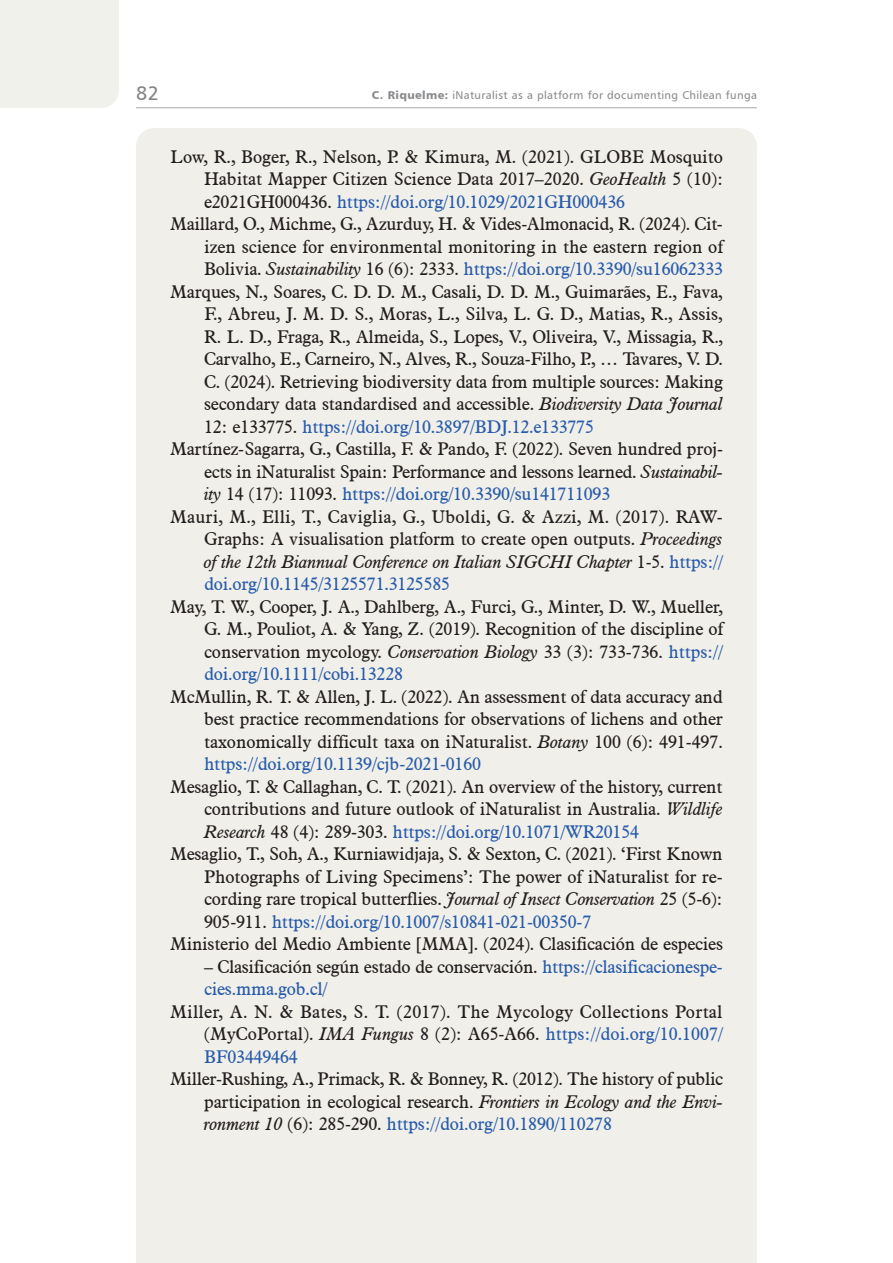
<style>
.page{position:relative;width:893px;height:1263px;background:#fff}
.page>*{position:absolute;margin:0;border:0;box-sizing:border-box;transform-origin:0 0}
.t1{font:19.5px "Humanist 777 BT Roman B";color:#808285}
.t2{font:18px/22.5px "Aldine 721 BT";letter-spacing:-.01em;color:#231f20;text-align:justify}
.t3{font:18px/22.5px "Aldine 721 BT";letter-spacing:-.01em;color:#285caa}
.t4{font:italic 18px "Aldine 721 BT";letter-spacing:-.01em;color:#231f20}
.t5{font:18px "Aldine 721 BT";letter-spacing:.01em;color:#231f20}
.t6{font:11.25px "Humanist 777 BT Roman B";letter-spacing:.03em;color:#8a8c8f}
.s1{font-family:"Humanist 777 BT Black B"}
.s2{font-style:italic}
.s3{color:#231f20}
.s4{font-style:italic;color:#231f20}
.s5{font-style:normal}
.s6{font-style:normal;color:#285caa}
.s7{color:#285caa}
</style>
<div class="page">
<hr style="left:136px;top:107px;width:621px;height:1px;background:#a8a9ad">
<div style="left:0;top:0;width:119px;height:108px;background:#f1f1eb"></div>
<div style="left:136px;top:128px;width:621px;height:1135px;background:#f1efea"></div>
<p class="t1" style="left:136px;top:81px;width:24px">82</p>
<p class="t6" style="left:372px;top:88px;width:387px"><span class="s1">C. Riquelme:</span> iNaturalist as a platform for documenting Chilean funga</p>
<p class="t2" style="left:170px;top:145px;width:554px">Low, R., Boger, R., Nelson, P. &amp; Kimura, M. (2021). GLOBE Mosquito</p>
<p class="t2" style="left:204px;top:167px;width:520px">Habitat Mapper Citizen Science Data 2017–2020. <span class="s2">GeoHealth</span> 5 (10):</p>
<p class="t3" style="left:204px;top:190px;width:422px"><span class="s3">e2021GH000436.</span> https://doi.org/10.1029/2021GH000436</p>
<p class="t2" style="left:170px;top:212px;width:554px">Maillard, O., Michme, G., Azurduy, H. &amp; Vides-Almonacid, R. (2024). Cit-</p>
<p class="t2" style="left:204px;top:235px;width:520px">izen science for environmental monitoring in the eastern region of</p>
<p class="t3" style="left:204px;top:257px;width:520px"><span class="s3">Bolivia.</span> <span class="s4">Sustainability</span> <span class="s3">16 (6): 2333.</span> https://doi.org/10.3390/su16062333</p>
<p class="t2" style="left:170px;top:280px;width:554px">Marques, N., Soares, C. D. D. M., Casali, D. D. M., Guimarães, E., Fava,</p>
<p class="t2" style="left:204px;top:302px;width:520px">F., Abreu, J. M. D. S., Moras, L., Silva, L. G. D., Matias, R., Assis,</p>
<p class="t2" style="left:204px;top:325px;width:520px">R. L. D., Fraga, R., Almeida, S., Lopes, V., Oliveira, V., Missagia, R.,</p>
<p class="t2" style="left:204px;top:347px;width:520px">Carvalho, E., Carneiro, N., Alves, R., Souza-Filho, P., … Tavares, V. D.</p>
<p class="t2" style="left:204px;top:370px;width:520px">C. (2024). Retrieving biodiversity data from multiple sources: Making</p>
<p class="t2" style="left:204px;top:392px;width:520px">secondary data standardised and accessible. <span class="s2">Biodiversity Data Journal</span></p>
<p class="t3" style="left:204px;top:415px;width:391px"><span class="s3">12: e133775.</span> https://doi.org/10.3897/BDJ.12.e133775</p>
<p class="t2" style="left:170px;top:437px;width:555px">Martínez-Sagarra, G., Castilla, F. &amp; Pando, F. (2022). Seven hundred proj-</p>
<p class="t2" style="left:204px;top:460px;width:521px">ects in iNaturalist Spain: Performance and lessons learned. <span class="s2">Sustainabil-</span></p>
<p class="t3" style="left:204px;top:482px;width:408px"><span class="s4">ity</span> <span class="s3">14 (17): 11093.</span> https://doi.org/10.3390/su141711093</p>
<p class="t5" style="left:170px;top:505px;width:554px">Mauri, M., Elli, T., Caviglia, G., Uboldi, G. &amp; Azzi, M. (2017). RAW-</p>
<p class="t2" style="left:204px;top:527px;width:520px">Graphs: A visualisation platform to create open outputs. <span class="s2">Proceedings</span></p>
<p class="t4" style="left:204px;top:550px;width:520px">of the 12th Biannual Conference on Italian SIGCHI Chapter <span class="s5">1-5.</span> <span class="s6">https://</span></p>
<p class="t3" style="left:204px;top:572px;width:248px">doi.org/10.1145/3125571.3125585</p>
<p class="t2" style="left:204px;top:595px;width:520px;text-indent:-34px">May, T. W., Cooper, J. A., Dahlberg, A., Furci, G., Minter, D. W., Mueller, G. M., Pouliot, A. &amp; Yang, Z. (2019). Recognition of the discipline of conservation mycology. <span class="s2">Conservation Biology</span> 33 (3): 733-736. <span class="s7">https:// doi.org/10.1111/cobi.13228</span></p>
<p class="t2" style="left:204px;top:685px;width:520px;text-indent:-34px">McMullin, R. T. &amp; Allen, J. L. (2022). An assessment of data accuracy and best practice recommendations for observations of lichens and other taxonomically difficult taxa on iNaturalist. <span class="s2">Botany</span> 100 (6): 491-497. <span class="s7">https://doi.org/10.1139/cjb-2021-0160</span></p>
<p class="t2" style="left:170px;top:775px;width:554px">Mesaglio, T. &amp; Callaghan, C. T. (2021). An overview of the history, current</p>
<p class="t2" style="left:204px;top:797px;width:520px">contributions and future outlook of iNaturalist in Australia. <span class="s2">Wildlife</span></p>
<p class="t3" style="left:204px;top:820px;width:436px"><span class="s4">Research</span> <span class="s3">48 (4): 289-303.</span> https://doi.org/10.1071/WR20154</p>
<p class="t2" style="left:170px;top:842px;width:554px">Mesaglio, T., Soh, A., Kurniawidjaja, S. &amp; Sexton, C. (2021). ‘First Known</p>
<p class="t2" style="left:204px;top:865px;width:520px">Photographs of Living Specimens’: The power of iNaturalist for re-</p>
<p class="t2" style="left:204px;top:887px;width:520px">cording rare tropical butterflies. <span class="s2">Journal of Insect Conservation</span> 25 (5-6):</p>
<p class="t3" style="left:204px;top:910px;width:389px"><span class="s3">905-911.</span> https://doi.org/10.1007/s10841-021-00350-7</p>
<p class="t2" style="left:170px;top:932px;width:554px">Ministerio del Medio Ambiente [MMA]. (2024). Clasificación de especies</p>
<p class="t3" style="left:204px;top:955px;width:520px"><span class="s3">– Clasificación según estado de conservación.</span> https://clasificacionespe&shy;cies.mma.gob.cl/</p>
<p class="t2" style="left:204px;top:1000px;width:520px;text-indent:-34px">Miller, A. N. &amp; Bates, S. T. (2017). The Mycology Collections Portal (MyCoPortal). <span class="s2">IMA Fungus</span> 8 (2): A65-A66. <span class="s7">https://doi.org/10.1007/ BF03449464</span></p>
<p class="t2" style="left:204px;top:1067px;width:521px;text-indent:-34px">Miller-Rushing, A., Primack, R. &amp; Bonney, R. (2012). The history of public participation in ecological research. <span class="s2">Frontiers in Ecology and the Envi&shy;ronment 10</span> (6): 285-290. <span class="s7">https://doi.org/10.1890/110278</span></p>
</div>
